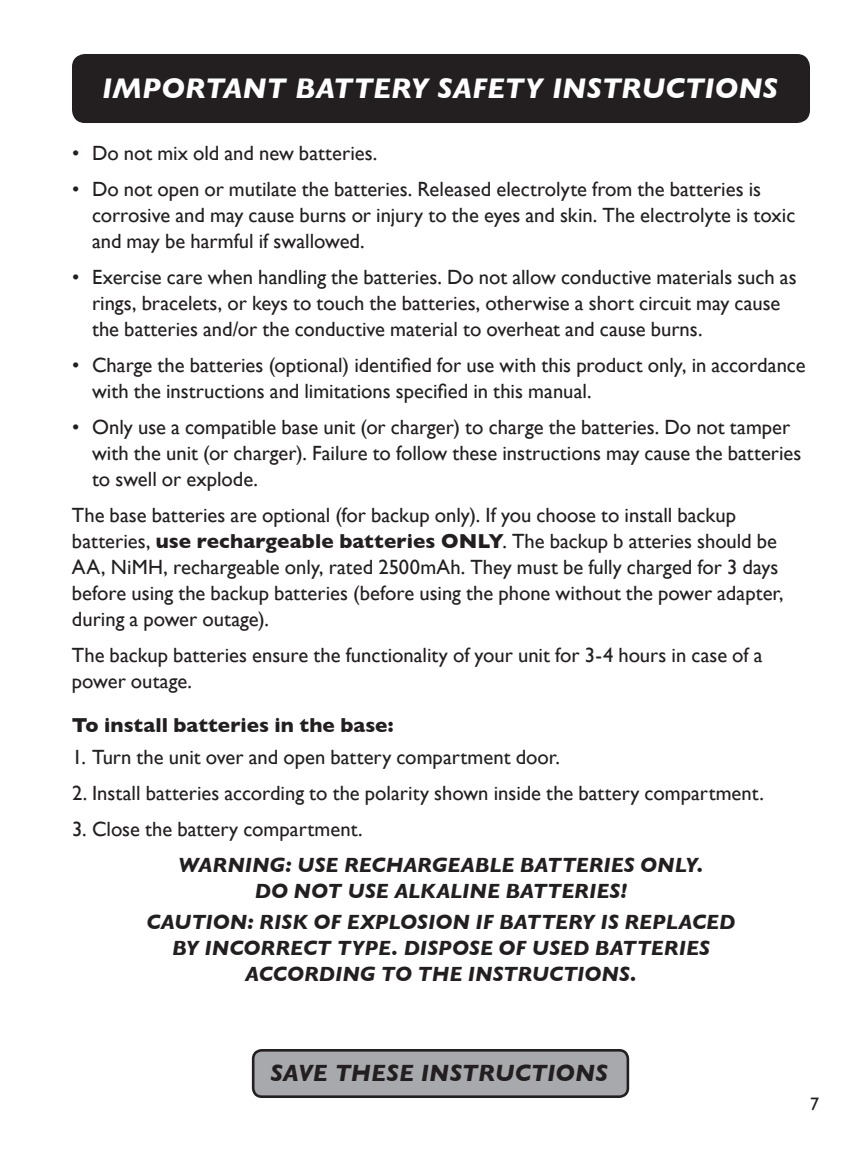
<style>
.page{position:relative;width:864px;height:1152px;background:#fff}
.page>*{position:absolute;margin:0;border:0;box-sizing:border-box;transform-origin:0 0}
.Page_Header_Black_Bo{font:italic 700 29px "Gill Sans";letter-spacing:.005em;color:#fff}
.Back_cover-address{font:italic 700 24px "Gill Sans";letter-spacing:.005em;color:#231f20}
.Warning_text_bold-ce{font:italic 700 21px/26px "Gill Sans";color:#231f20;text-align:center}
.Safety_Instructions{font:20.6px/26px "Gill Sans";color:#231f20}
.Body_text_SUB-bold-c{font:700 20.6px "Gill Sans";color:#231f20}
.t1{font:18px "Gill Sans";color:#231f20}
.s1{font-weight:700}
</style>
<div class="page">
<div style="left:72px;top:54px;width:738px;height:69px;background:#231f20;border-radius:13px"></div>
<div style="left:253px;top:1050px;width:375px;height:47px;background:#a8a9ad;border-radius:9px"></div>
<div style="left:252px;top:1049px;width:377px;height:49px;border:3px solid #231f20;border-radius:9px"></div>
<p class="Page_Header_Black_Bo" style="left:102px;top:71px;width:677px">IMPORTANT BATTERY SAFETY INSTRUCTIONS</p>
<p class="Safety_Instructions" style="left:72px;top:140px;width:307px">• Do not mix old and new batteries.</p>
<p class="Safety_Instructions" style="left:92px;top:176px;width:705px;text-indent:-20px">• Do not open or mutilate the batteries. Released electrolyte from the batteries is corrosive and may cause burns or injury to the eyes and skin. The electrolyte is toxic and may be harmful if swallowed.</p>
<p class="Safety_Instructions" style="left:92px;top:264px;width:706px;text-indent:-20px">• Exercise care when handling the batteries. Do not allow conductive materials such as rings, bracelets, or keys to touch the batteries, otherwise a short circuit may cause the batteries and/or the conductive material to overheat and cause burns.</p>
<p class="Safety_Instructions" style="left:92px;top:352px;width:715px;text-indent:-20px">• Charge the batteries (optional) identified for use with this product only, in accordance with the instructions and limitations specified in this manual.</p>
<p class="Safety_Instructions" style="left:92px;top:414px;width:711px;text-indent:-20px">• Only use a compatible base unit (or charger) to charge the batteries. Do not tamper with the unit (or charger). Failure to follow these instructions may cause the batteries to swell or explode.</p>
<p class="Safety_Instructions" style="left:72px;top:502px;width:713px">The base batteries are optional (for backup only). If you choose to install backup batteries, <span class="s1">use rechargeable batteries ONLY</span>. The backup b atteries should be AA, NiMH, rechargeable only, rated 2500mAh. They must be fully charged for 3 days before using the backup batteries (before using the phone without the power adapter, during a power outage).</p>
<p class="Safety_Instructions" style="left:72px;top:642px;width:692px">The backup batteries ensure the functionality of your unit for 3-4 hours in case of a power outage.</p>
<p class="Body_text_SUB-bold-c" style="left:72px;top:713px;width:323px">To install batteries in the base:</p>
<p class="Safety_Instructions" style="left:72px;top:744px;width:489px">1. Turn the unit over and open battery compartment door.</p>
<p class="Safety_Instructions" style="left:72px;top:780px;width:693px">2. Install batteries according to the polarity shown inside the battery compartment.</p>
<p class="Safety_Instructions" style="left:72px;top:816px;width:292px">3. Close the battery compartment.</p>
<p class="Warning_text_bold-ce" style="left:179px;top:851px;width:526px">WARNING: USE RECHARGEABLE BATTERIES ONLY.<br>DO NOT USE ALKALINE BATTERIES!</p>
<p class="Warning_text_bold-ce" style="left:146px;top:909px;width:591px">CAUTION: RISK OF EXPLOSION IF BATTERY IS REPLACED<br>BY INCORRECT TYPE. DISPOSE OF USED BATTERIES<br>ACCORDING TO THE INSTRUCTIONS.</p>
<p class="Back_cover-address" style="left:270px;top:1059px;width:339px">SAVE THESE INSTRUCTIONS</p>
<p class="t1" style="left:810px;top:1094px;width:10px">7</p>
</div>
